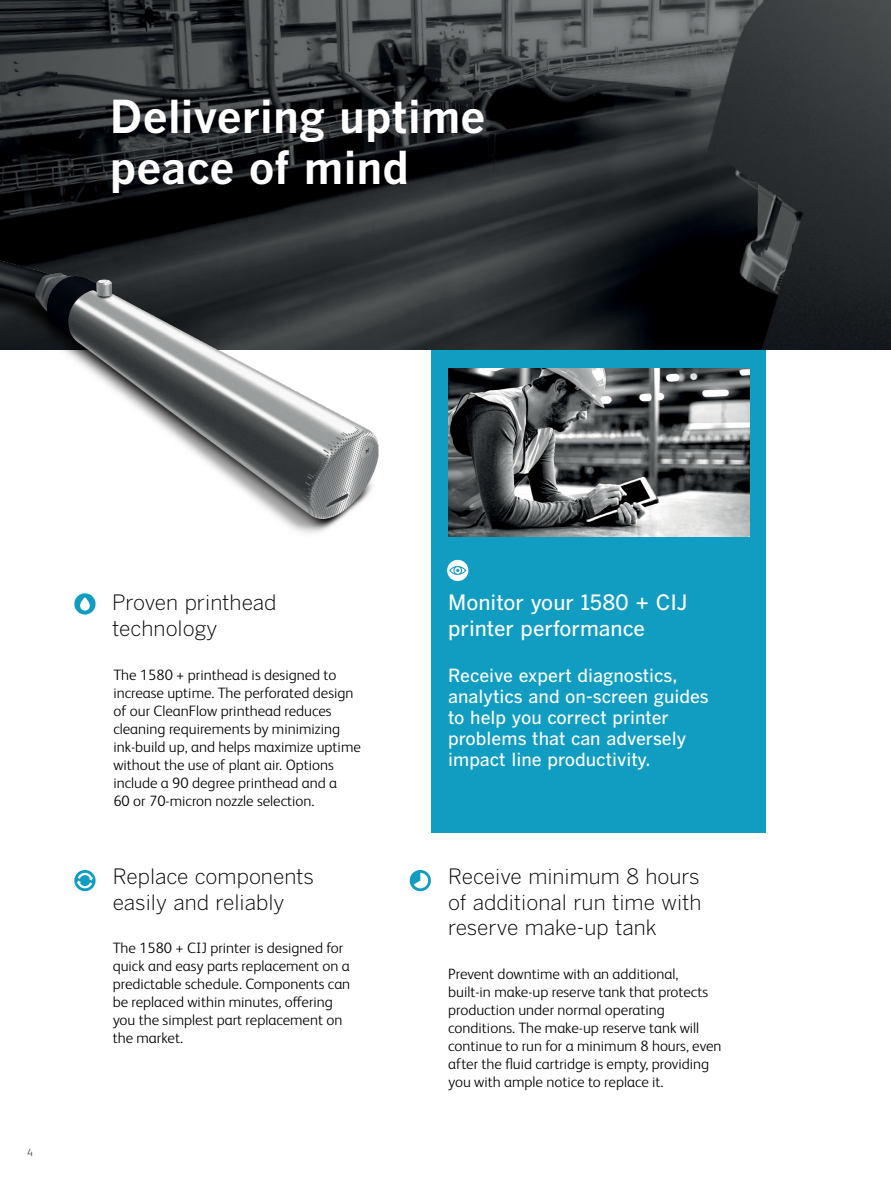
<style>
.page{position:relative;width:891px;height:1188px;background:#fff}
.page>*{position:absolute;margin:0;border:0;box-sizing:border-box;transform-origin:0 0}
.t1{font:700 45px/51px "Benton Gothic";color:#fff}
.t2{font:300 21px/25.5px "Benton Gothic";color:#000}
.t3{font:500 21px/25.5px "Benton Gothic";color:#fff}
.t4{font:500 18px/21px "Benton Gothic";color:#fff}
.t5{font:300 15px/18px "FS Albert Pro";color:#000}
.t6{font:300 10.5px "FS Albert Pro";color:#414042}
</style>
<div class="page">
<div style="left:431px;top:350px;width:335px;height:483px;background:#109dc1"></div>
<img style="left:0;top:0;width:891px;height:350px">
<svg style="left:74px;top:870px;width:22px;height:21px"></svg>
<svg style="left:76px;top:872px;width:18px;height:17px"></svg>
<svg style="left:410px;top:870px;width:21px;height:21px"></svg>
<svg style="left:413px;top:873px;width:15px;height:15px"></svg>
<img style="left:448px;top:368px;width:302px;height:169px">
<div style="left:447px;top:560px;width:21px;height:21px;background:#fff;border-radius:50%"></div>
<svg style="left:449px;top:566px;width:17px;height:9px"></svg>
<img style="left:0;top:168px;width:390px;height:365px">
<svg style="left:74px;top:593px;width:22px;height:22px"></svg>
<svg style="left:80px;top:597px;width:10px;height:14px"></svg>
<h1 class="t1" style="left:110px;top:92px;width:377px">Delivering uptime peace of mind</h1>
<p class="t6" style="left:27px;top:1145px;width:7px">4</p>
<h2 class="t2" style="left:112px;top:590px;width:166px">Proven printhead technology</h2>
<h2 class="t3" style="left:448px;top:590px;width:241px">Monitor your 1580 + CIJ printer performance</h2>
<p class="t4" style="left:448px;top:666px;width:262px">Receive expert diagnostics, analytics and on-screen guides to help you correct printer problems that can adversely impact line productivity.</p>
<p class="t5" style="left:113px;top:665px;width:249px">The 1580 + printhead is designed to increase uptime. The perforated design of our CleanFlow printhead reduces cleaning requirements by minimizing ink-build up, and helps maximize uptime without the use of plant air. Options include a 90 degree printhead and a<br>60 or 70-micron nozzle selection.</p>
<h2 class="t2" style="left:113px;top:864px;width:203px">Replace components easily and reliably</h2>
<p class="t5" style="left:113px;top:938px;width:239px">The 1580 + CIJ printer is designed for quick and easy parts replacement on a predictable schedule. Components can be replaced within minutes, offering you the simplest part replacement on the market.</p>
<h2 class="t2" style="left:448px;top:864px;width:255px;text-align:justify">Receive minimum 8 hours of additional run time with reserve make-up tank</h2>
<p class="t5" style="left:448px;top:964px;width:275px">Prevent downtime with an additional, built-in make-up reserve tank that protects production under normal operating conditions. The make-up reserve tank will continue to run for a minimum 8 hours, even after the fluid cartridge is empty, providing you with ample notice to replace it.</p>
</div>
